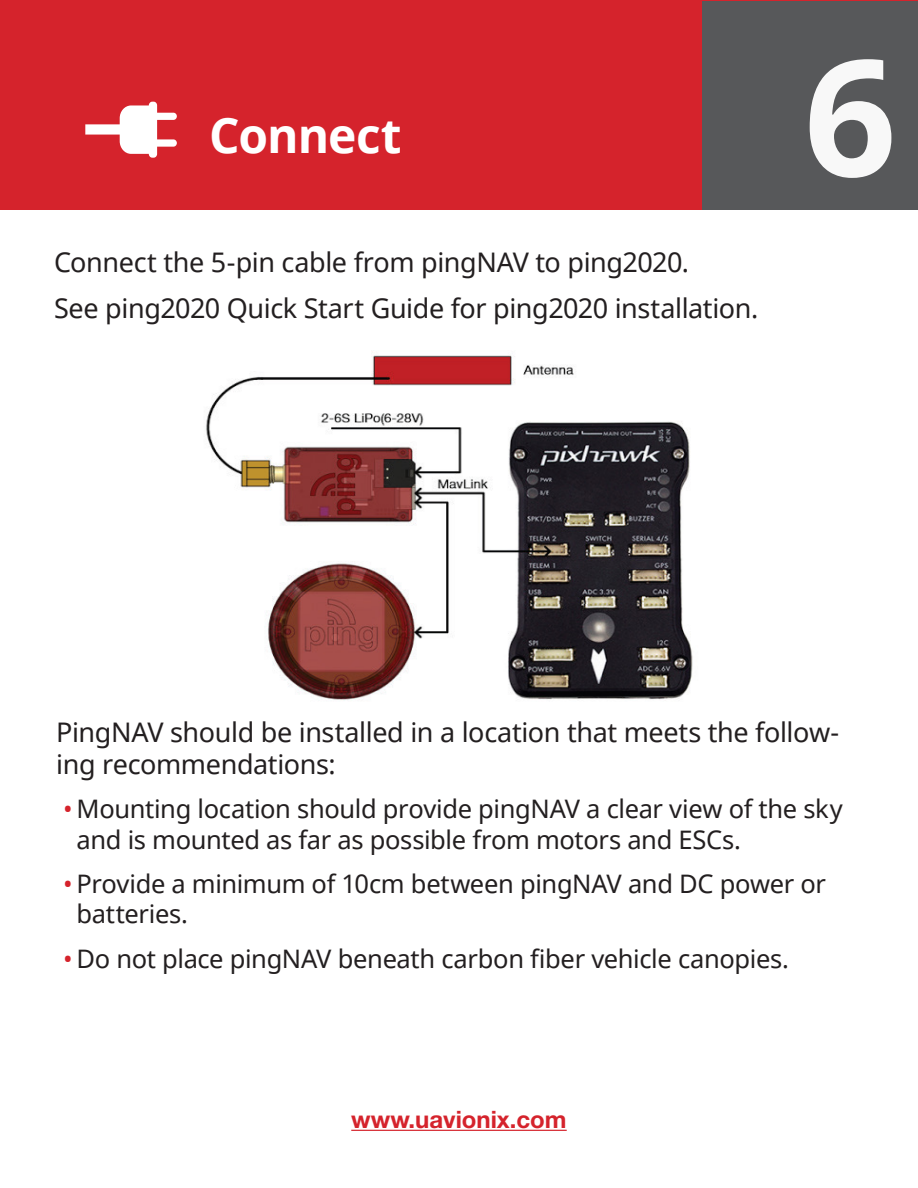
<style>
.page{position:relative;width:918px;height:1188px;background:#fff}
.page>*{position:absolute;margin:0;border:0;box-sizing:border-box;transform-origin:0 0}
.Noto_Sans_Heading{font:700 162.15px "Noto Sans";color:#f8f8f8}
.Noto_Sans_Heading-2{font:700 48px "Noto Sans";letter-spacing:-.02em;color:#fff}
.Noto_Sans_Heading-3{font:27px/32.4px "Noto Sans";letter-spacing:-.015em;color:#231f20}
.t1{font:25.5px/30.6px "Noto Sans";letter-spacing:-.015em;color:#231f20}
.t2{font:700 24px "Helvetica Neue LT Std";color:#d5232c}
.s1{color:#d5232c}
</style>
<div class="page">
<div style="left:0;top:0;width:918px;height:210px;background:#d5232c"></div>
<div style="left:702px;top:1px;width:216px;height:209px;background:#57585a"></div>
<svg style="left:85px;top:102px;width:92px;height:56px"></svg>
<img style="left:206px;top:355px;width:487px;height:346px">
<hr style="left:351px;top:1130px;width:216px;height:1px;background:#d5232c">
<p class="Noto_Sans_Heading-2" style="left:209px;top:102px;width:194px">Connect</p>
<p class="Noto_Sans_Heading-3" style="left:54px;top:245px;width:637px">Connect the 5-pin cable from pingNAV to ping2020.</p>
<p class="Noto_Sans_Heading-3" style="left:54px;top:291px;width:706px">See ping2020 Quick Start Guide for ping2020 installation.</p>
<p class="Noto_Sans_Heading" style="left:804px;top:3px;width:94px">6</p>
<p class="Noto_Sans_Heading-3" style="left:56px;top:715px;width:784px">PingNAV should be installed in a location that meets the follow&shy;ing recommendations:</p>
<p class="t1" style="left:77px;top:793px;width:768px;text-indent:-14px"><span class="s1">•</span> Mounting location should provide pingNAV a clear view of the sky and is mounted as far as possible from motors and ESCs.</p>
<p class="t1" style="left:77px;top:868px;width:751px;text-indent:-14px"><span class="s1">•</span> Provide a minimum of 10cm between pingNAV and DC power or batteries.</p>
<p class="t1" style="left:63px;top:942px;width:727px"><span class="s1">•</span> Do not place pingNAV beneath carbon fiber vehicle canopies.</p>
<p class="t2" style="left:351px;top:1105px;width:217px">www.uavionix.com</p>
</div>
